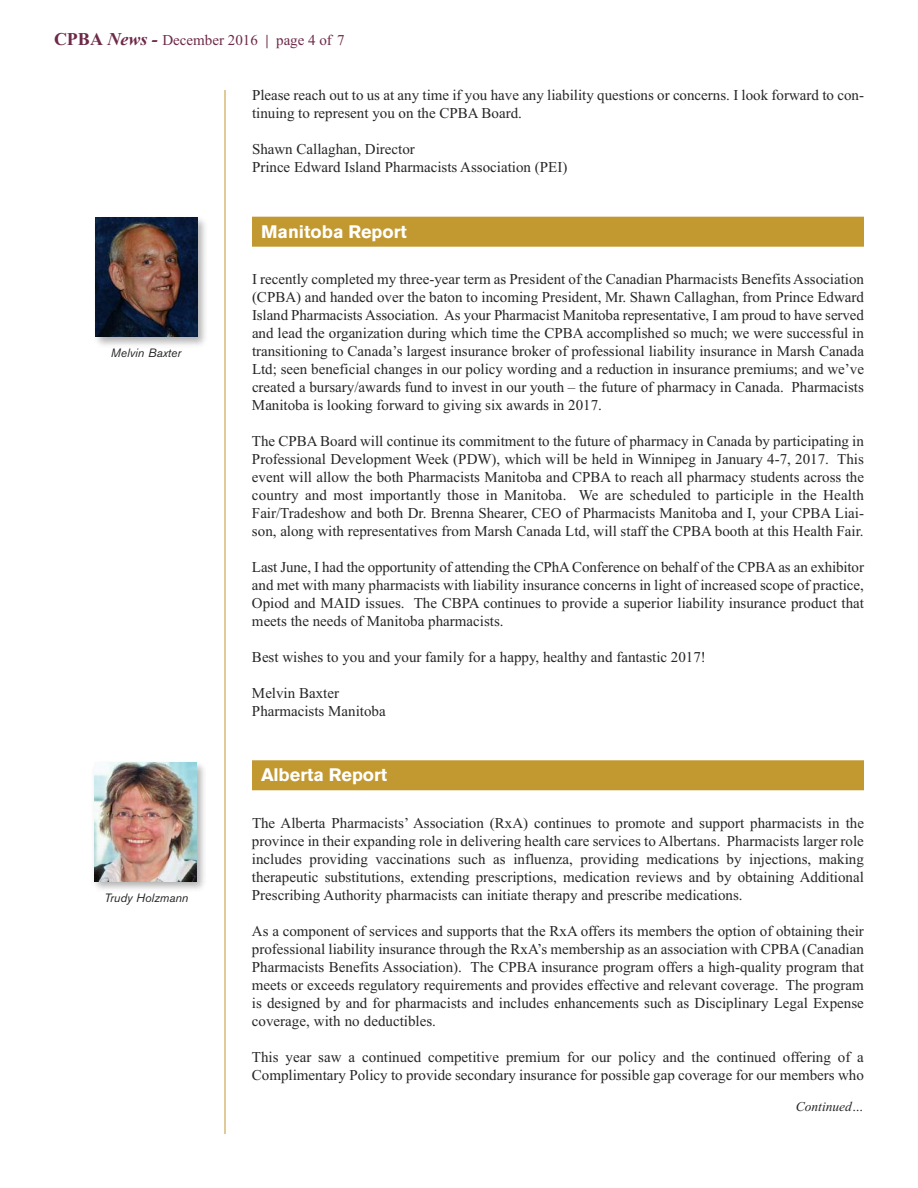
<style>
.page{position:relative;width:918px;height:1188px;background:#fff}
.page>*{position:absolute;margin:0;border:0;box-sizing:border-box;transform-origin:0 0}
.t1{font:700 18px "Akzidenz Grotesk BE";color:#fff}
.t2{font:15px/18px "Times New Roman";color:#272526;text-align:justify}
.t3{font:15px "Times New Roman";color:#6e2948}
.t4{font:italic 13.5px "Times New Roman";color:#272526}
.t5{font:italic 12px "Akzidenz Grotesk BE";color:#272526}
.s1{font-weight:700;font-size:18px}
.s2{font-weight:700;font-style:italic;font-size:18px}
.s3{font-weight:700;font-style:italic}
</style>
<div class="page">
<hr style="left:225px;top:90px;width:1px;height:1044px;background:#c29831">
<img style="left:94px;top:762px;width:110px;height:128px">
<img style="left:94px;top:762px;width:102px;height:119px">
<div style="left:252px;top:217px;width:612px;height:30px;background:#c29831"></div>
<div style="left:252px;top:760px;width:612px;height:30px;background:#c29831"></div>
<img style="left:95px;top:217px;width:110px;height:129px">
<img style="left:96px;top:218px;width:102px;height:119px">
<p class="t3" style="left:54px;top:31px;width:292px"><span class="s1">CPBA</span> <span class="s2">News -</span> December 2016 <span class="s3">|</span> page 4 of 7</p>
<p class="t5" style="left:111px;top:348px;width:72px">Melvin Baxter</p>
<p class="t5" style="left:105px;top:894px;width:85px">Trudy Holzmann</p>
<p class="t2" style="left:252px;top:86px;width:614px">Please reach out to us at any time if you have any liability questions or concerns. I look forward to con&shy;tinuing to represent you on the CPBA Board.</p>
<p class="t2" style="left:252px;top:140px;width:317px">Shawn Callaghan, Director<br>Prince Edward Island Pharmacists Association (PEI)</p>
<p class="t1" style="left:261px;top:224px;width:147px">Manitoba Report</p>
<p class="t2" style="left:252px;top:270px;width:614px">I recently completed my three-year term as President of the Canadian Pharmacists Benefits Association (CPBA) and handed over the baton to incoming President, Mr. Shawn Callaghan, from Prince Edward Island Pharmacists Association. As your Pharmacist Manitoba representative, I am proud to have served and lead the organization during which time the CPBA accomplished so much; we were successful in transitioning to Canada’s largest insurance broker of professional liability insurance in Marsh Canada Ltd; seen beneficial changes in our policy wording and a reduction in insurance premiums; and we’ve created a bursary/awards fund to invest in our youth – the future of pharmacy in Canada. Pharmacists Manitoba is looking forward to giving six awards in 2017.</p>
<p class="t2" style="left:252px;top:432px;width:614px">The CPBA Board will continue its commitment to the future of pharmacy in Canada by participating in Professional Development Week (PDW), which will be held in Winnipeg in January 4-7, 2017. This event will allow the both Pharmacists Manitoba and CPBA to reach all pharmacy students across the country and most importantly those in Manitoba. We are scheduled to participle in the Health Fair/Tradeshow and both Dr. Brenna Shearer, CEO of Pharmacists Manitoba and I, your CPBA Liai&shy;son, along with representatives from Marsh Canada Ltd, will staff the CPBA booth at this Health Fair.</p>
<p class="t2" style="left:252px;top:558px;width:614px">Last June, I had the opportunity of attending the CPhA Conference on behalf of the CPBA as an exhibitor and met with many pharmacists with liability insurance concerns in light of increased scope of practice, Opiod and MAID issues. The CBPA continues to provide a superior liability insurance product that meets the needs of Manitoba pharmacists.</p>
<p class="t2" style="left:252px;top:648px;width:455px">Best wishes to you and your family for a happy, healthy and fantastic 2017!</p>
<p class="t2" style="left:252px;top:684px;width:135px">Melvin Baxter<br>Pharmacists Manitoba</p>
<p class="t1" style="left:261px;top:768px;width:128px">Alberta Report</p>
<p class="t2" style="left:252px;top:813px;width:614px">The Alberta Pharmacists’ Association (RxA) continues to promote and support pharmacists in the province in their expanding role in delivering health care services to Albertans. Pharmacists larger role includes providing vaccinations such as influenza, providing medications by injections, making therapeutic substitutions, extending prescriptions, medication reviews and by obtaining Additional Prescribing Authority pharmacists can initiate therapy and prescribe medications.</p>
<p class="t2" style="left:252px;top:921px;width:614px">As a component of services and supports that the RxA offers its members the option of obtaining their professional liability insurance through the RxA’s membership as an association with CPBA (Canadian Pharmacists Benefits Association). The CPBA insurance program offers a high-quality program that meets or exceeds regulatory requirements and provides effective and relevant coverage. The program is designed by and for pharmacists and includes enhancements such as Disciplinary Legal Expense coverage, with no deductibles.</p>
<p class="t2" style="left:252px;top:1047px;width:614px">This year saw a continued competitive premium for our policy and the continued offering of a<br>Complimentary Policy to provide secondary insurance for possible gap coverage for our members who</p>
<p class="t4" style="left:796px;top:1098px;width:70px">Continued…</p>
</div>
